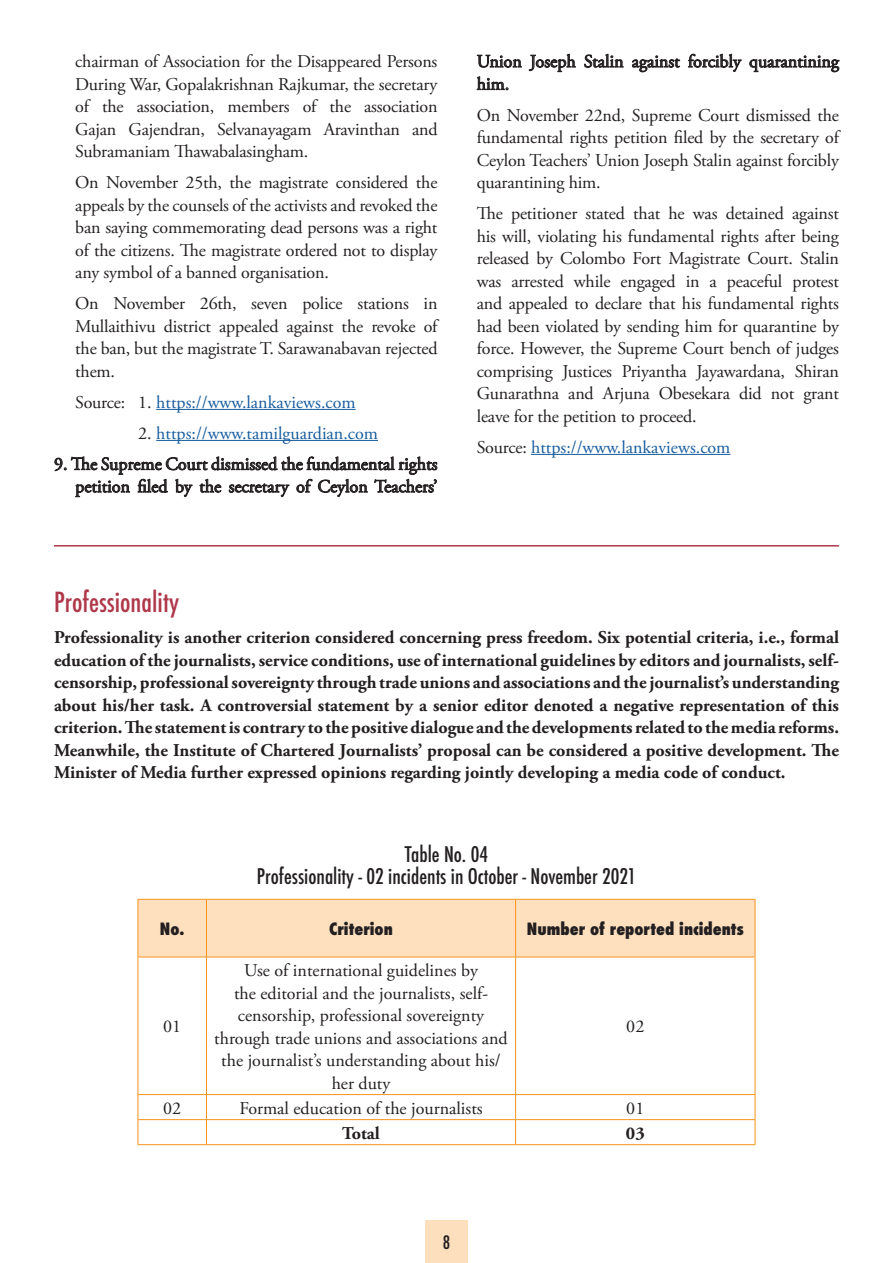
<style>
.page{position:relative;width:893px;height:1263px;background:#fff}
.page>*{position:absolute;margin:0;border:0;box-sizing:border-box;transform-origin:0 0}
.t1{font:500 condensed 27px "Futura";color:#af374a}
.t2{font:500 condensed 21px/22.5px "Futura";color:#231f20;text-align:center}
.t3{font:18px/22.5px "Adobe Garamond Pro";color:#231f20;text-align:justify}
.t4{font:700 18px/22.5px "Adobe Garamond Pro";color:#231f20;text-align:justify}
.t5{font:18px "Adobe Garamond Pro";color:#175d9e}
.t6{font:500 condensed 18px "Futura";color:#231f20}
.t7{font:800 condensed 16.5px "Futura";color:#231f20}
.s1{color:#231f20}
</style>
<div class="page">
<hr style="left:156px;top:409px;width:200px;height:1px;background:#175d9e">
<hr style="left:156px;top:440px;width:222px;height:1px;background:#175d9e">
<svg style="left:55px;top:456px;width:382px;height:42px"></svg>
<hr style="left:531px;top:454px;width:199px;height:1px;background:#175d9e">
<svg style="left:477px;top:55px;width:44px;height:12px"></svg>
<svg style="left:529px;top:54px;width:46px;height:18px"></svg>
<svg style="left:585px;top:53px;width:38px;height:15px"></svg>
<svg style="left:632px;top:55px;width:48px;height:18px"></svg>
<svg style="left:688px;top:54px;width:53px;height:18px"></svg>
<svg style="left:750px;top:55px;width:89px;height:18px"></svg>
<svg style="left:477px;top:76px;width:31px;height:14px"></svg>
<hr style="left:54px;top:545px;width:785px;height:1px;background:#af374a">
<div style="left:139px;top:900px;width:616px;height:57px;background:#fee0bf"></div>
<hr style="left:138px;top:899px;width:68px;height:1px;background:#f7931d">
<hr style="left:138px;top:900px;width:1px;height:57px;background:#f7931d">
<hr style="left:206px;top:899px;width:310px;height:1px;background:#f7931d">
<hr style="left:206px;top:900px;width:1px;height:57px;background:#f7931d">
<hr style="left:516px;top:899px;width:239px;height:1px;background:#f7931d">
<hr style="left:515px;top:900px;width:1px;height:57px;background:#f7931d">
<hr style="left:755px;top:900px;width:1px;height:57px;background:#f7931d">
<hr style="left:138px;top:957px;width:68px;height:1px;background:#f7931d">
<hr style="left:138px;top:957px;width:1px;height:137px;background:#f7931d">
<hr style="left:206px;top:957px;width:310px;height:1px;background:#f7931d">
<hr style="left:206px;top:957px;width:1px;height:137px;background:#f7931d">
<hr style="left:516px;top:957px;width:239px;height:1px;background:#f7931d">
<hr style="left:515px;top:957px;width:1px;height:137px;background:#f7931d">
<hr style="left:755px;top:957px;width:1px;height:137px;background:#f7931d">
<hr style="left:138px;top:1094px;width:68px;height:1px;background:#f7931d">
<hr style="left:206px;top:1094px;width:310px;height:1px;background:#f7931d">
<hr style="left:516px;top:1094px;width:239px;height:1px;background:#f7931d">
<hr style="left:138px;top:1119px;width:68px;height:1px;background:#f7931d">
<svg style="left:138px;top:1095px;width:1px;height:49px"></svg>
<hr style="left:206px;top:1119px;width:310px;height:1px;background:#f7931d">
<svg style="left:206px;top:1095px;width:1px;height:49px"></svg>
<hr style="left:516px;top:1119px;width:239px;height:1px;background:#f7931d">
<svg style="left:515px;top:1095px;width:1px;height:49px"></svg>
<svg style="left:755px;top:1095px;width:1px;height:49px"></svg>
<hr style="left:138px;top:1144px;width:68px;height:1px;background:#f7931d">
<hr style="left:206px;top:1144px;width:310px;height:1px;background:#f7931d">
<hr style="left:516px;top:1144px;width:239px;height:1px;background:#f7931d">
<div style="left:425px;top:1220px;width:43px;height:43px;background:#fddfbe"></div>
<p class="t3" style="left:75px;top:51px;width:364px">chairman of Association for the Disappeared Persons During War, Gopalakrishnan Rajkumar, the secretary of the association, members of the association Gajan Gajendran, Selvanayagam Aravinthan and Subramaniam Thawabalasingham.</p>
<p class="t3" style="left:75px;top:172px;width:364px">On November 25th, the magistrate considered the appeals by the counsels of the activists and revoked the ban saying commemorating dead persons was a right of the citizens. The magistrate ordered not to display any symbol of a banned organisation.</p>
<p class="t3" style="left:75px;top:293px;width:364px">On November 26th, seven police stations in Mullaithivu district appealed against the revoke of the ban, but the magistrate T. Sarawanabavan rejected them.</p>
<p class="t5" style="left:75px;top:391px;width:282px"><span class="s1">Source: 1.</span> https://www.lankaviews.com</p>
<p class="t5" style="left:138px;top:422px;width:241px"><span class="s1">2.</span> https://www.tamilguardian.com</p>
<p class="t3" style="left:54px;top:453px;width:385px;text-align:right">9. The Supreme Court dismissed the fundamental rights petition filed by the secretary of Ceylon Teachers’</p>
<p class="t3" style="left:477px;top:51px;width:364px">Union Joseph Stalin against forcibly quarantining him.</p>
<p class="t3" style="left:477px;top:104px;width:364px">On November 22nd, Supreme Court dismissed the fundamental rights petition filed by the secretary of Ceylon Teachers’ Union Joseph Stalin against forcibly quarantining him.</p>
<p class="t3" style="left:477px;top:203px;width:364px">The petitioner stated that he was detained against his will, violating his fundamental rights after being released by Colombo Fort Magistrate Court. Stalin was arrested while engaged in a peaceful protest and appealed to declare that his fundamental rights had been violated by sending him for quarantine by force. However, the Supreme Court bench of judges comprising Justices Priyantha Jayawardana, Shiran Gunarathna and Arjuna Obesekara did not grant leave for the petition to proceed.</p>
<p class="t5" style="left:477px;top:436px;width:255px"><span class="s1">Source:</span> https://www.lankaviews.com</p>
<h1 class="t1" style="left:54px;top:585px;width:126px">Professionality</h1>
<p class="t4" style="left:54px;top:626px;width:787px">Professionality is another criterion considered concerning press freedom. Six potential criteria, i.e., formal education of the journalists, service conditions, use of international guidelines by editors and journalists, self&shy;censorship, professional sovereignty through trade unions and associations and the journalist’s understanding about his/her task. A controversial statement by a senior editor denoted a negative representation of this criterion. The statement is contrary to the positive dialogue and the developments related to the media reforms.<br>Meanwhile, the Institute of Chartered Journalists’ proposal can be considered a positive development. The Minister of Media further expressed opinions regarding jointly developing a media code of conduct.</p>
<p class="t2" style="left:257px;top:843px;width:381px">Table No. 04<br>Professionality - 02 incidents in October - November 2021</p>
<p class="t7" style="left:160px;top:917px;width:26px">No.</p>
<p class="t7" style="left:329px;top:917px;width:65px">Criterion</p>
<p class="t7" style="left:527px;top:917px;width:219px">Number of reported incidents</p>
<p class="t3" style="left:163px;top:1016px;width:19px">01</p>
<p class="t3" style="left:214px;top:960px;width:295px;text-align:center">Use of international guidelines by<br>the editorial and the journalists, self&shy;censorship, professional sovereignty through trade unions and associations and the journalist’s understanding about his/ her duty</p>
<p class="t3" style="left:626px;top:1016px;width:19px">02</p>
<p class="t3" style="left:163px;top:1097px;width:19px">02</p>
<p class="t3" style="left:239px;top:1097px;width:245px">Formal education of the journalists</p>
<p class="t3" style="left:626px;top:1097px;width:19px">01</p>
<p class="t4" style="left:342px;top:1122px;width:39px">Total</p>
<p class="t4" style="left:626px;top:1122px;width:20px">03</p>
<p class="t6" style="left:443px;top:1230px;width:9px">8</p>
</div>
